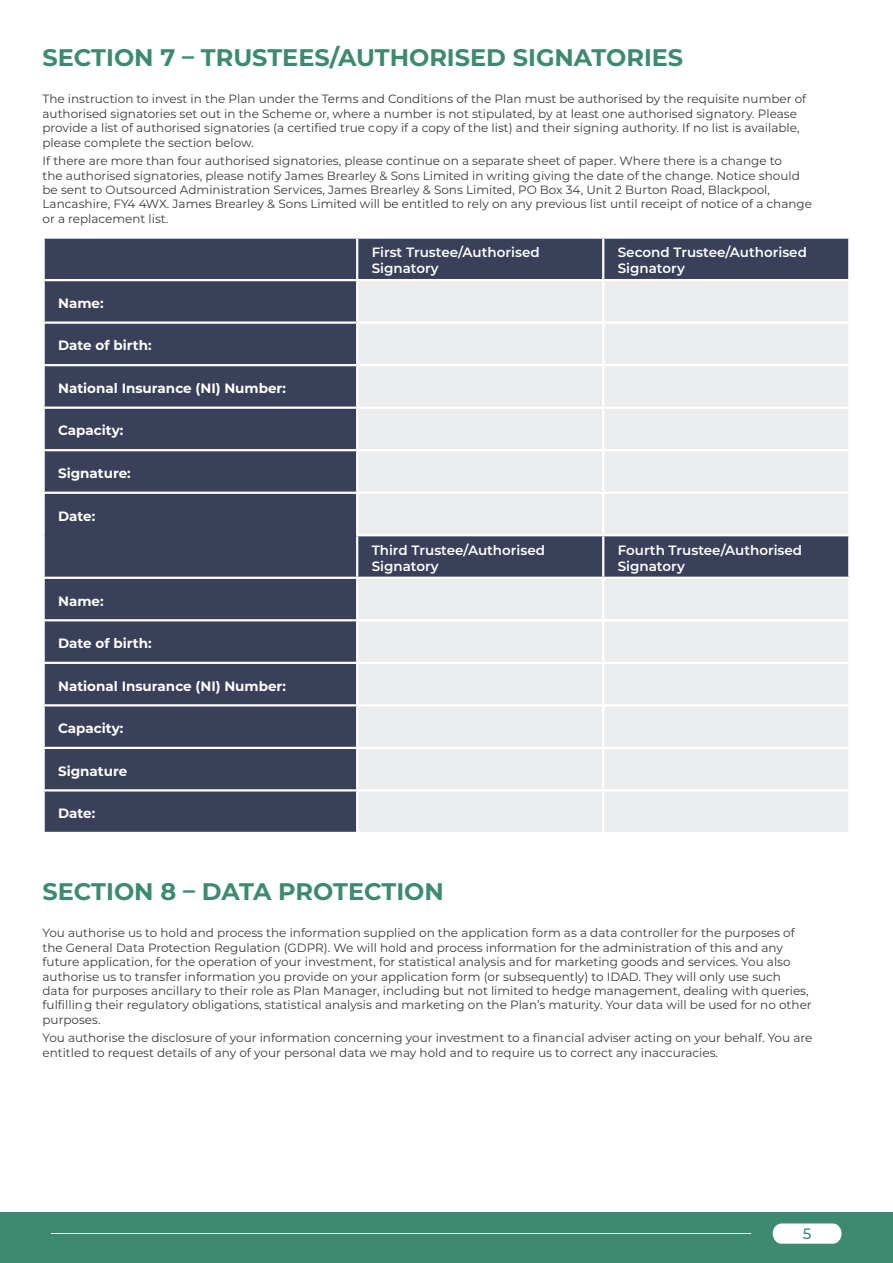
<style>
.page{position:relative;width:893px;height:1263px;background:#fff}
.page>*{position:absolute;margin:0;border:0;box-sizing:border-box;transform-origin:0 0}
.t1{font:700 24px "Montserrat";color:#3d8a70}
.t2{font:500 15px "Montserrat";color:#3d8a70}
.t3{font:700 13.5px "Montserrat";color:#fff}
.t4{font:600 13.5px/16.2px "Montserrat";color:#fff}
.t5{font:12px/14.4px "Montserrat";color:#3a3a3a}
</style>
<div class="page">
<div style="left:0;top:1212px;width:893px;height:51px;background:#3d8a70"></div>
<hr style="left:51px;top:1233px;width:700px;height:1px;background:#fff">
<svg style="left:773px;top:1223px;width:69px;height:21px"></svg>
<div style="left:45px;top:239px;width:311px;height:593px;background:#3a405a"></div>
<div style="left:358px;top:239px;width:490px;height:40px;background:#3a405a"></div>
<svg style="left:358px;top:281px;width:490px;height:551px;background:#dddfe2"></svg>
<hr style="left:602px;top:239px;width:2px;height:40px;background:#fff">
<hr style="left:43px;top:279px;width:314px;height:2px;background:#fff">
<hr style="left:602px;top:281px;width:2px;height:40px;background:#fff">
<hr style="left:43px;top:321px;width:314px;height:3px;background:#fff">
<hr style="left:357px;top:321px;width:246px;height:3px;background:#fff">
<hr style="left:603px;top:321px;width:247px;height:3px;background:#fff">
<hr style="left:602px;top:324px;width:2px;height:40px;background:#fff">
<hr style="left:43px;top:364px;width:314px;height:2px;background:#fff">
<hr style="left:357px;top:364px;width:246px;height:2px;background:#fff">
<hr style="left:603px;top:364px;width:247px;height:2px;background:#fff">
<hr style="left:602px;top:366px;width:2px;height:41px;background:#fff">
<hr style="left:43px;top:407px;width:314px;height:2px;background:#fff">
<hr style="left:357px;top:407px;width:246px;height:2px;background:#fff">
<hr style="left:603px;top:407px;width:247px;height:2px;background:#fff">
<hr style="left:602px;top:409px;width:2px;height:40px;background:#fff">
<hr style="left:43px;top:449px;width:314px;height:2px;background:#fff">
<hr style="left:357px;top:449px;width:246px;height:2px;background:#fff">
<hr style="left:603px;top:449px;width:247px;height:2px;background:#fff">
<hr style="left:602px;top:451px;width:2px;height:41px;background:#fff">
<hr style="left:43px;top:492px;width:314px;height:2px;background:#fff">
<hr style="left:357px;top:492px;width:246px;height:2px;background:#fff">
<hr style="left:603px;top:492px;width:247px;height:2px;background:#fff">
<hr style="left:602px;top:494px;width:2px;height:40px;background:#fff">
<hr style="left:356px;top:534px;width:247px;height:2px;background:#fff">
<hr style="left:603px;top:534px;width:247px;height:2px;background:#fff">
<hr style="left:602px;top:536px;width:2px;height:41px;background:#fff">
<hr style="left:43px;top:577px;width:314px;height:2px;background:#fff">
<hr style="left:357px;top:577px;width:246px;height:2px;background:#fff">
<hr style="left:603px;top:577px;width:247px;height:2px;background:#fff">
<hr style="left:602px;top:579px;width:2px;height:40px;background:#fff">
<hr style="left:43px;top:619px;width:314px;height:2px;background:#fff">
<hr style="left:357px;top:619px;width:246px;height:2px;background:#fff">
<hr style="left:603px;top:619px;width:247px;height:2px;background:#fff">
<hr style="left:602px;top:621px;width:2px;height:41px;background:#fff">
<hr style="left:43px;top:662px;width:314px;height:2px;background:#fff">
<hr style="left:357px;top:662px;width:246px;height:2px;background:#fff">
<hr style="left:603px;top:662px;width:247px;height:2px;background:#fff">
<hr style="left:602px;top:664px;width:2px;height:40px;background:#fff">
<hr style="left:43px;top:704px;width:314px;height:2px;background:#fff">
<hr style="left:357px;top:704px;width:246px;height:2px;background:#fff">
<hr style="left:603px;top:704px;width:247px;height:2px;background:#fff">
<hr style="left:602px;top:706px;width:2px;height:41px;background:#fff">
<hr style="left:43px;top:747px;width:314px;height:2px;background:#fff">
<hr style="left:357px;top:747px;width:246px;height:2px;background:#fff">
<hr style="left:603px;top:747px;width:247px;height:2px;background:#fff">
<hr style="left:602px;top:749px;width:2px;height:40px;background:#fff">
<hr style="left:43px;top:789px;width:314px;height:2px;background:#fff">
<hr style="left:357px;top:789px;width:246px;height:2px;background:#fff">
<hr style="left:603px;top:789px;width:247px;height:2px;background:#fff">
<hr style="left:602px;top:791px;width:2px;height:41px;background:#fff">
<h1 class="t1" style="left:43px;top:40px;width:642px">SECTION 7 – TRUSTEES/AUTHORISED SIGNATORIES</h1>
<p class="t5" style="left:43px;top:91px;width:765px">The instruction to invest in the Plan under the Terms and Conditions of the Plan must be authorised by the requisite number of authorised signatories set out in the Scheme or, where a number is not stipulated, by at least one authorised signatory. Please provide a list of authorised signatories (a certified true copy if a copy of the list) and their signing authority. If no list is available, please complete the section below.</p>
<p class="t5" style="left:43px;top:153px;width:771px">If there are more than four authorised signatories, please continue on a separate sheet of paper. Where there is a change to<br>the authorised signatories, please notify James Brearley &amp; Sons Limited in writing giving the date of the change. Notice should be sent to Outsourced Administration Services, James Brearley &amp; Sons Limited, PO Box 34, Unit 2 Burton Road, Blackpool, Lancashire, FY4 4WX. James Brearley &amp; Sons Limited will be entitled to rely on any previous list until receipt of notice of a change or a replacement list.</p>
<p class="t3" style="left:58px;top:293px;width:47px">Name:</p>
<p class="t3" style="left:58px;top:336px;width:95px">Date of birth:</p>
<p class="t3" style="left:58px;top:378px;width:229px">National Insurance (NI) Number:</p>
<p class="t3" style="left:58px;top:421px;width:67px">Capacity:</p>
<p class="t3" style="left:58px;top:463px;width:74px">Signature:</p>
<p class="t3" style="left:58px;top:506px;width:39px">Date:</p>
<p class="t3" style="left:58px;top:591px;width:47px">Name:</p>
<p class="t3" style="left:58px;top:634px;width:95px">Date of birth:</p>
<p class="t3" style="left:58px;top:676px;width:229px">National Insurance (NI) Number:</p>
<p class="t3" style="left:58px;top:719px;width:67px">Capacity:</p>
<p class="t3" style="left:58px;top:761px;width:71px">Signature</p>
<p class="t3" style="left:58px;top:804px;width:39px">Date:</p>
<p class="t4" style="left:372px;top:244px;width:169px">First Trustee/Authorised<br>Signatory</p>
<p class="t4" style="left:618px;top:244px;width:191px">Second Trustee/Authorised<br>Signatory</p>
<p class="t4" style="left:372px;top:541px;width:175px">Third Trustee/Authorised<br>Signatory</p>
<p class="t4" style="left:618px;top:541px;width:186px">Fourth Trustee/Authorised<br>Signatory</p>
<h1 class="t1" style="left:43px;top:874px;width:403px">SECTION 8 – DATA PROTECTION</h1>
<p class="t5" style="left:43px;top:925px;width:771px">You authorise us to hold and process the information supplied on the application form as a data controller for the purposes of the General Data Protection Regulation (GDPR). We will hold and process information for the administration of this and any future application, for the operation of your investment, for statistical analysis and for marketing goods and services. You also authorise us to transfer information you provide on your application form (or subsequently) to IDAD. They will only use such<br>data for purposes ancillary to their role as Plan Manager, including but not limited to hedge management, dealing with queries, fulfilling their regulatory obligations, statistical analysis and marketing on the Plan’s maturity. Your data will be used for no other purposes.</p>
<p class="t5" style="left:43px;top:1030px;width:771px">You authorise the disclosure of your information concerning your investment to a financial adviser acting on your behalf. You are entitled to request details of any of your personal data we may hold and to require us to correct any inaccuracies.</p>
<p class="t2" style="left:803px;top:1223px;width:10px">5</p>
</div>
